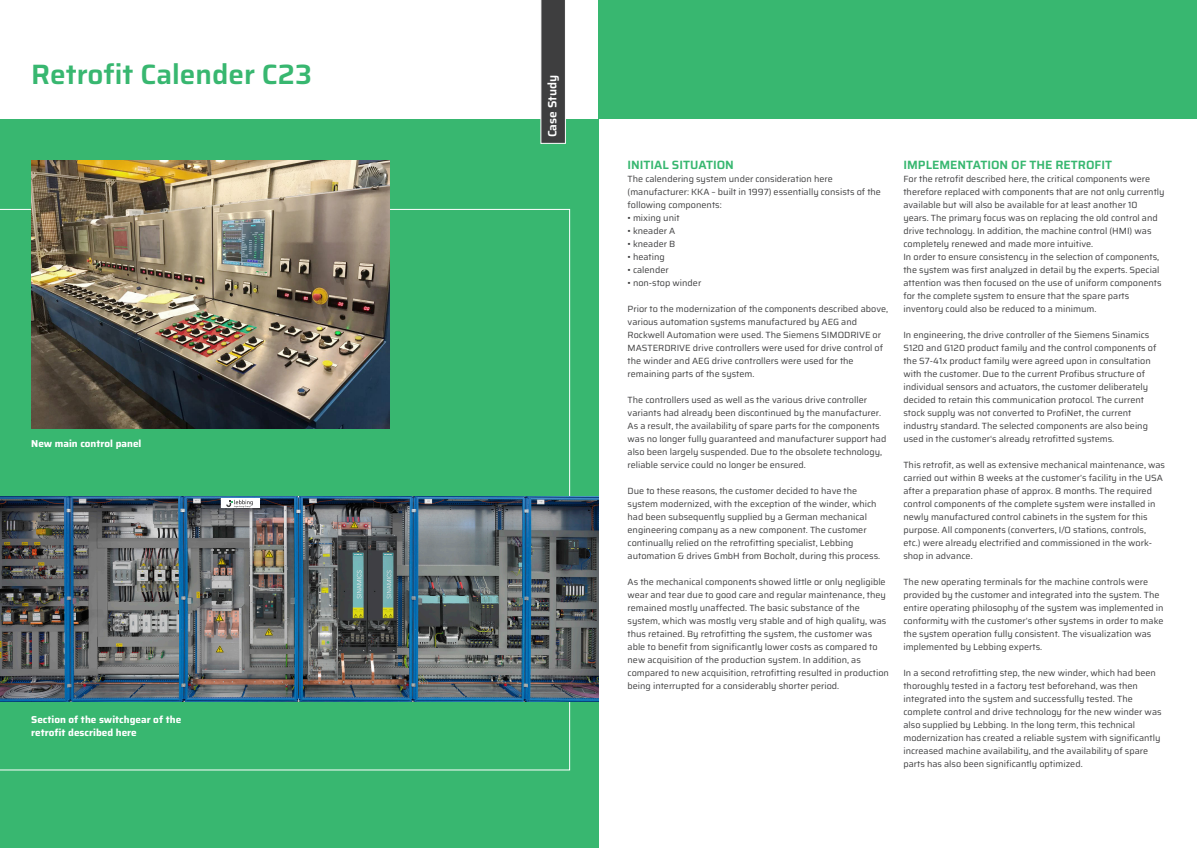
<style>
.page{position:relative;width:1197px;height:848px;background:#fff}
.page>*{position:absolute;margin:0;border:0;box-sizing:border-box;transform-origin:0 0}
.t1{font:600 28px "Saira";color:#38b770}
.t2{font:600 12px "Saira";color:#38b770}
.t3{font:600 12px "Saira";color:#fff}
.t4{font:700 10px/13px "Saira";color:#fff}
.t5{font:9px/13px "Saira";color:#3e3e3f}
</style>
<div class="page">
<div style="left:0;top:119px;width:598px;height:729px;background:#38b770"></div>
<div style="left:598px;top:0;width:598px;height:119px;background:#38b770"></div>
<svg style="left:540px;top:0;width:26px;height:144px;background:#505051"></svg>
<svg style="left:0;top:209px;width:570px;height:561px"></svg>
<img style="left:31px;top:160px;width:358px;height:269px">
<img style="left:0;top:496px;width:598px;height:205px">
<div style="left:221px;top:499px;width:39px;height:9px;background:#fff"></div>
<svg style="left:226px;top:500px;width:27px;height:7px"></svg>
<h1 class="t1" style="left:31px;top:51px;width:282px">Retrofit Calender C23</h1>
<p class="t4" style="left:31px;top:437px;width:112px">New main control panel</p>
<p class="t4" style="left:31px;top:712px;width:151px">Section of the switchgear of the retrofit described here</p>
<h2 class="t3" style="left:542px;top:137px;width:64px;rotate:-90deg">Case Study</h2>
<h2 class="t2" style="left:627px;top:155px;width:108px">INITIAL SITUATION</h2>
<p class="t5" style="left:627px;top:172px;width:255px">The calendering system under consideration here (manufacturer: KKA – built in 1997) essentially consists of the following components:</p>
<p class="t5" style="left:627px;top:211px;width:54px">• mixing unit</p>
<p class="t5" style="left:627px;top:224px;width:49px">• kneader A</p>
<p class="t5" style="left:627px;top:237px;width:49px">• kneader B</p>
<p class="t5" style="left:627px;top:250px;width:39px">• heating</p>
<p class="t5" style="left:627px;top:263px;width:43px">• calender</p>
<p class="t5" style="left:627px;top:276px;width:75px">• non-stop winder</p>
<p class="t5" style="left:627px;top:302px;width:262px">Prior to the modernization of the components described above, various automation systems manufactured by AEG and Rockwell Automation were used. The Siemens SIMODRIVE or MASTERDRIVE drive controllers were used for drive control of the winder and AEG drive controllers were used for the remaining parts of the system.</p>
<p class="t5" style="left:627px;top:393px;width:260px">The controllers used as well as the various drive controller variants had already been discontinued by the manufacturer.<br>As a result, the availability of spare parts for the components was no longer fully guaranteed and manufacturer support had also been largely suspended. Due to the obsolete technology, reliable service could no longer be ensured.</p>
<p class="t5" style="left:627px;top:484px;width:254px">Due to these reasons, the customer decided to have the system modernized, with the exception of the winder, which had been subsequently supplied by a German mechanical engineering company as a new component. The customer continually relied on the retrofitting specialist, Lebbing automation &amp; drives GmbH from Bocholt, during this process.</p>
<p class="t5" style="left:627px;top:575px;width:263px">As the mechanical components showed little or only negligible wear and tear due to good care and regular maintenance, they remained mostly unaffected. The basic substance of the system, which was mostly very stable and of high quality, was thus retained. By retrofitting the system, the customer was able to benefit from significantly lower costs as compared to new acquisition of the production system. In addition, as compared to new acquisition, retrofitting resulted in production being interrupted for a considerably shorter period.</p>
<h2 class="t2" style="left:903px;top:155px;width:210px">IMPLEMENTATION OF THE RETROFIT</h2>
<p class="t5" style="left:903px;top:172px;width:262px">For the retrofit described here, the critical components were therefore replaced with components that are not only currently available but will also be available for at least another 10 years. The primary focus was on replacing the old control and drive technology. In addition, the machine control (HMI) was completely renewed and made more intuitive.<br>In order to ensure consistency in the selection of components, the system was first analyzed in detail by the experts. Special attention was then focused on the use of uniform components for the complete system to ensure that the spare parts inventory could also be reduced to a minimum.</p>
<p class="t5" style="left:903px;top:328px;width:254px">In engineering, the drive controller of the Siemens Sinamics S120 and G120 product family and the control components of the S7-41x product family were agreed upon in consultation with the customer. Due to the current Profibus structure of individual sensors and actuators, the customer deliberately decided to retain this communication protocol. The current stock supply was not converted to ProfiNet, the current industry standard. The selected components are also being used in the customer‘s already retrofitted systems.</p>
<p class="t5" style="left:903px;top:458px;width:263px">This retrofit, as well as extensive mechanical maintenance, was carried out within 8 weeks at the customer’s facility in the USA after a preparation phase of approx. 8 months. The required control components of the complete system were installed in newly manufactured control cabinets in the system for this purpose. All components (converters, I/O stations, controls, etc.) were already electrified and commissioned in the work&shy;shop in advance.</p>
<p class="t5" style="left:903px;top:575px;width:262px">The new operating terminals for the machine controls were provided by the customer and integrated into the system. The entire operating philosophy of the system was implemented in conformity with the customer’s other systems in order to make the system operation fully consistent. The visualization was implemented by Lebbing experts.</p>
<p class="t5" style="left:903px;top:666px;width:260px">In a second retrofitting step, the new winder, which had been thoroughly tested in a factory test beforehand, was then integrated into the system and successfully tested. The complete control and drive technology for the new winder was also supplied by Lebbing. In the long term, this technical modernization has created a reliable system with significantly increased machine availability, and the availability of spare parts has also been significantly optimized.</p>
</div>
